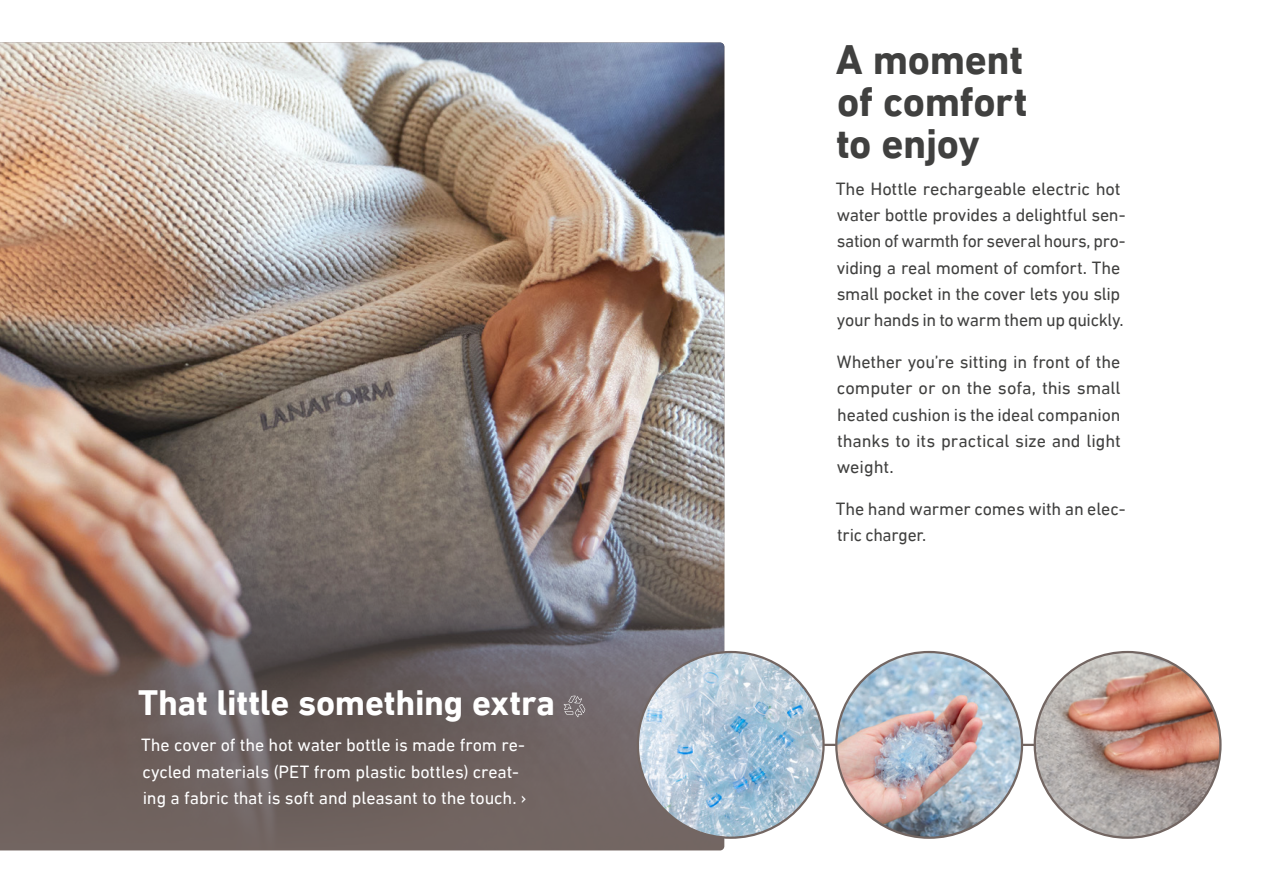
<style>
.page{position:relative;width:1263px;height:893px;background:#fff}
.page>*{position:absolute;margin:0;border:0;box-sizing:border-box;transform-origin:0 0}
.t1{font:700 42px/42px "DIN Next LT Pro";letter-spacing:-.01em;color:#40403f;text-align:justify}
.t2{font:700 36px "DIN Next LT Pro";letter-spacing:-.01em;color:#fff}
.t3{font:18px/26.2px "DIN Next LT Pro";letter-spacing:-.015em;color:#40403f}
.t4{font:18px/26.2px "DIN Next LT Pro";letter-spacing:-.005em;color:#fff}
</style>
<div class="page">
<hr style="left:731px;top:744px;width:396px;height:2px;background:#736662">
<img style="left:0;top:43px;width:724px;height:807px">
<img style="left:638px;top:652px;width:185px;height:186px;border-radius:93px">
<img style="left:836px;top:652px;width:186px;height:186px;border-radius:93px">
<img style="left:1035px;top:652px;width:185px;height:186px;border-radius:93px">
<svg style="left:564px;top:696px;width:21px;height:21px"></svg>
<h2 class="t2" style="left:138px;top:681px;width:419px">That little something extra</h2>
<p class="t4" style="left:141px;top:732px;width:387px">The cover of the hot water bottle is made from re&shy;cycled materials (PET from plastic bottles) creat&shy;ing a fabric that is soft and pleasant to the touch. ›</p>
<h1 class="t1" style="left:836px;top:39px;width:194px">A moment of comfort to enjoy</h1>
<p class="t3" style="left:836px;top:175px;width:291px">The Hottle rechargeable electric hot water bottle provides a delightful sen&shy;sation of warmth for several hours, pro&shy;viding a real moment of comfort. The small pocket in the cover lets you slip your hands in to warm them up quickly.</p>
<p class="t3" style="left:837px;top:349px;width:285px;text-align:justify">Whether you’re sitting in front of the computer or on the sofa, this small heated cushion is the ideal companion thanks to its practical size and light weight.</p>
<p class="t3" style="left:836px;top:496px;width:291px">The hand warmer comes with an elec&shy;tric charger.</p>
</div>
